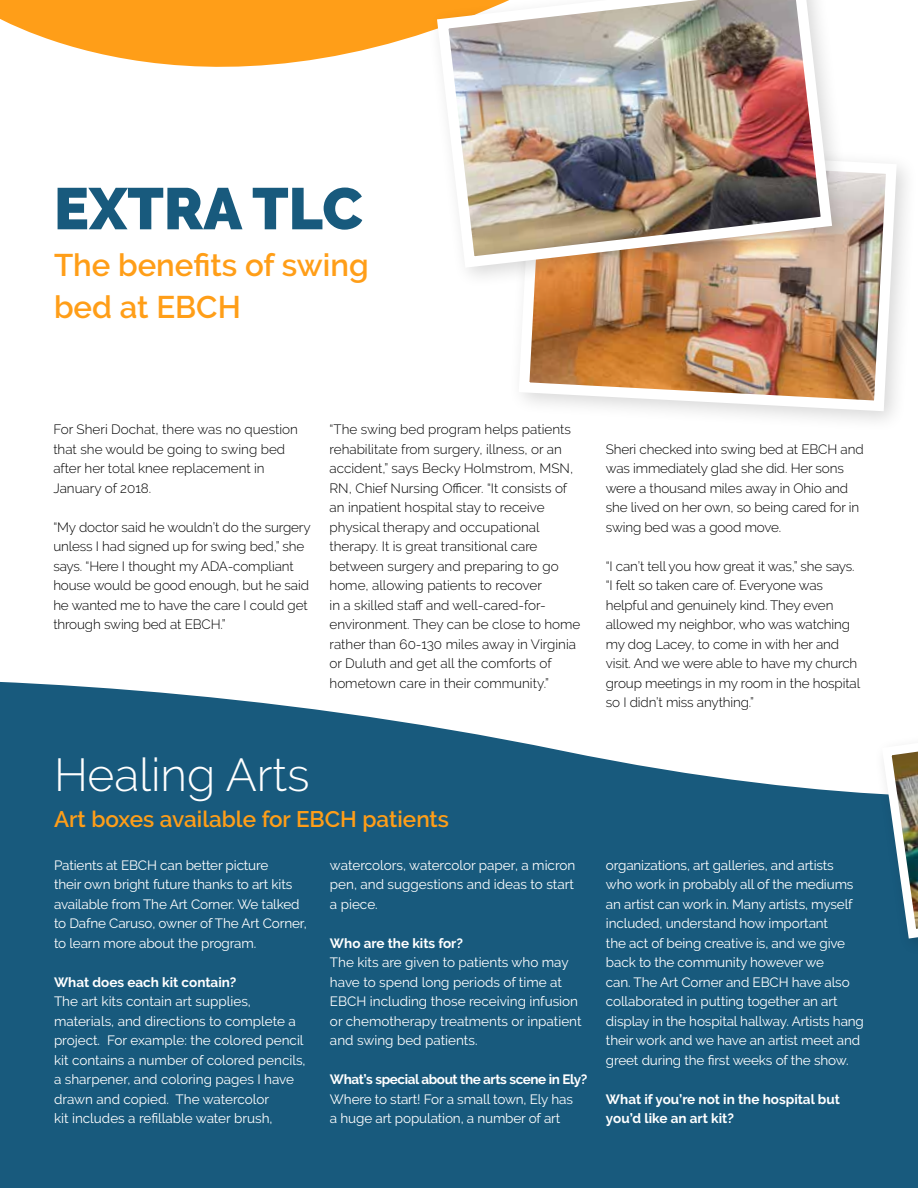
<style>
.page{position:relative;width:918px;height:1188px;background:#fff}
.page>*{position:absolute;margin:0;border:0;box-sizing:border-box;transform-origin:0 0}
.t1{font:900 58.5px "Raleway";color:#185a7d}
.t2{font:300 46.05px "Raleway";color:#fff}
.t3{font:600 31.2px/42.2px "Raleway";color:#ff9e18}
.t4{font:600 22.5px "Raleway";color:#ff9e18}
.t5{font:300 13.5px/19.5px "Raleway";letter-spacing:-.01em;color:#000}
.t6{font:13.5px/19.5px "Raleway";letter-spacing:-.01em;color:#fff}
.t7{font:700 13.5px/19.5px "Raleway";color:#fff}
.t8{font:700 13.5px "Raleway";letter-spacing:-.03em;color:#fff}
</style>
<div class="page">
<svg style="left:0;top:682px;width:918px;height:506px;background:#2e6a89"></svg>
<svg style="left:0;top:0;width:426px;height:67px;fill:#ff9e18"></svg>
<img style="left:522px;top:166px;width:380px;height:251px">
<div style="left:873px;top:700px;width:45px;height:256px;background:#000;opacity:.16"></div>
<img style="left:877px;top:704px;width:41px;height:239px">
<div style="left:426px;top:0;width:428px;height:289px;background:#000;opacity:.16"></div>
<img style="left:431px;top:0;width:407px;height:273px">
<h1 class="t1" style="left:54px;top:175px;width:310px">EXTRA TLC</h1>
<h3 class="t3" style="left:54px;top:244px;width:316px">The benefits of swing bed at EBCH</h3>
<p class="t5" style="left:53px;top:420px;width:246px">For Sheri Dochat, there was no question that she would be going to swing bed after her total knee replacement in<br>January of 2018.</p>
<p class="t5" style="left:53px;top:517px;width:259px">“My doctor said he wouldn’t do the surgery unless I had signed up for swing bed,” she says. “Here I thought my ADA-compliant house would be good enough, but he said he wanted me to have the care I could get through swing bed at EBCH.”</p>
<p class="t5" style="left:330px;top:420px;width:252px">“The swing bed program helps patients rehabilitate from surgery, illness, or an accident,” says Becky Holmstrom, MSN, RN, Chief Nursing Officer. “It consists of an inpatient hospital stay to receive physical therapy and occupational therapy. It is great transitional care between surgery and preparing to go home, allowing patients to recover<br>in a skilled staff and well-cared-for&shy;environment. They can be close to home rather than 60-130 miles away in Virginia or Duluth and get all the comforts of hometown care in their community.”</p>
<h2 class="t2" style="left:54px;top:748px;width:257px">Healing Arts</h2>
<h3 class="t4" style="left:54px;top:806px;width:397px">Art boxes available for EBCH patients</h3>
<p class="t6" style="left:54px;top:855px;width:254px">Patients at EBCH can better picture<br>their own bright future thanks to art kits available from The Art Corner. We talked to Dafne Caruso, owner of The Art Corner, to learn more about the program.</p>
<p class="t7" style="left:54px;top:972px;width:184px">What does each kit contain?</p>
<p class="t6" style="left:54px;top:992px;width:253px">The art kits contain art supplies, materials, and directions to complete a project. For example: the colored pencil kit contains a number of colored pencils, a sharpener, and coloring pages I have drawn and copied. The watercolor<br>kit includes a refillable water brush,</p>
<p class="t6" style="left:330px;top:855px;width:247px;text-align:justify">watercolors, watercolor paper, a micron pen, and suggestions and ideas to start a piece.</p>
<p class="t7" style="left:330px;top:933px;width:135px">Who are the kits for?</p>
<p class="t6" style="left:330px;top:953px;width:253px">The kits are given to patients who may have to spend long periods of time at EBCH including those receiving infusion or chemotherapy treatments or inpatient and swing bed patients.</p>
<p class="t8" style="left:330px;top:1072px;width:259px">What’s special about the arts scene in Ely?</p>
<p class="t6" style="left:330px;top:1089px;width:244px">Where to start! For a small town, Ely has a huge art population, a number of art</p>
<p class="t5" style="left:606px;top:439px;width:259px">Sheri checked into swing bed at EBCH and was immediately glad she did. Her sons were a thousand miles away in Ohio and she lived on her own, so being cared for in swing bed was a good move.</p>
<p class="t5" style="left:606px;top:556px;width:256px">“I can’t tell you how great it was,” she says. “I felt so taken care of. Everyone was helpful and genuinely kind. They even allowed my neighbor, who was watching my dog Lacey, to come in with her and visit. And we were able to have my church group meetings in my room in the hospital so I didn’t miss anything.”</p>
<p class="t6" style="left:606px;top:855px;width:260px">organizations, art galleries, and artists<br>who work in probably all of the mediums an artist can work in. Many artists, myself included, understand how important<br>the act of being creative is, and we give back to the community however we<br>can. The Art Corner and EBCH have also collaborated in putting together an art display in the hospital hallway. Artists hang their work and we have an artist meet and greet during the first weeks of the show.</p>
<p class="t7" style="left:606px;top:1089px;width:235px">What if you’re not in the hospital but you’d like an art kit?</p>
</div>
